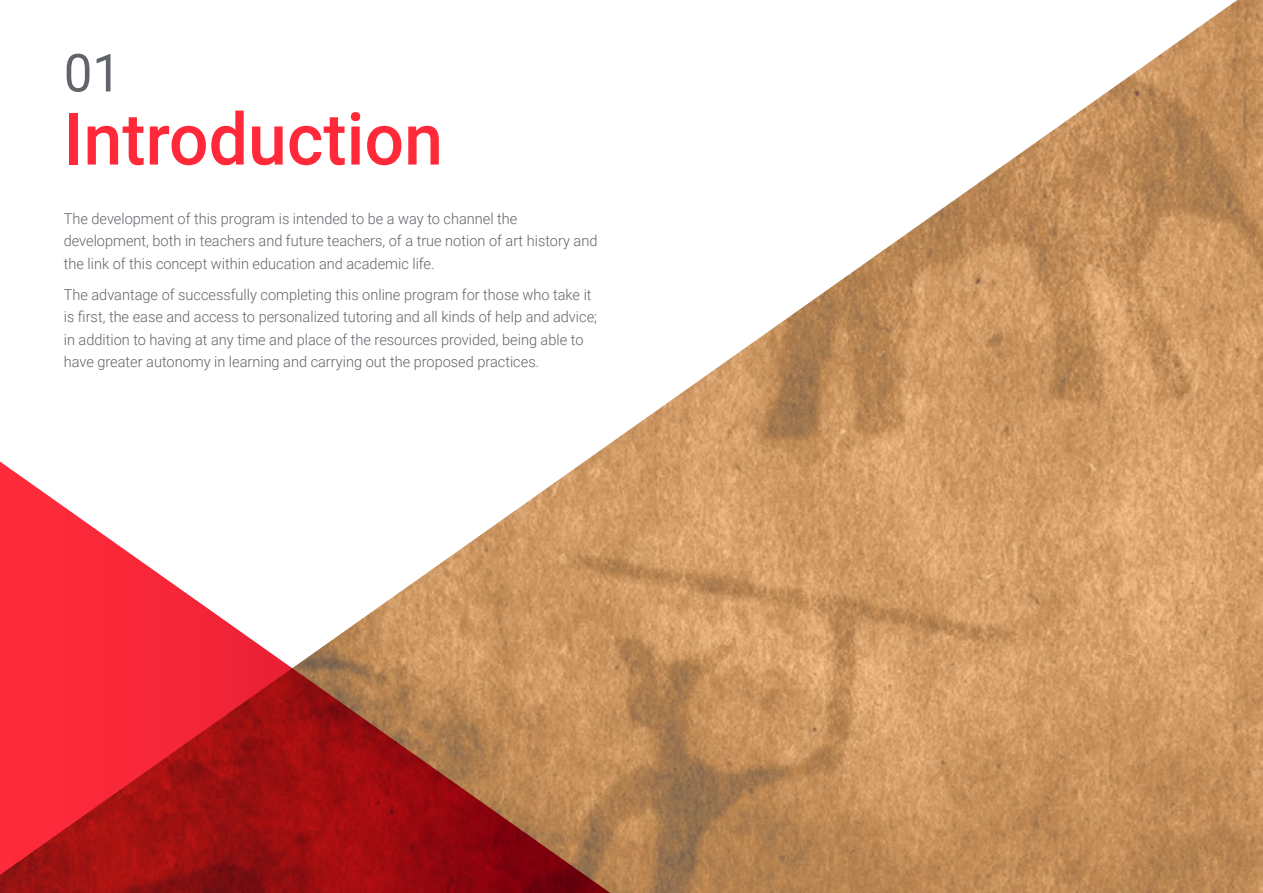
<style>
.page{position:relative;width:1263px;height:893px;background:#fff}
.page>*{position:absolute;margin:0;border:0;box-sizing:border-box;transform-origin:0 0}
.t1{font:500 72px "Roboto";color:#ff293a}
.t2{font:52.5px "Roboto";color:#61646a}
.t3{font:300 15px/22.5px "Roboto";color:#61646a}
</style>
<div class="page">
<img style="left:606px;top:0;width:657px;height:893px">
<svg style="left:0;top:446px;width:640px;height:447px"></svg>
<h2 class="t2" style="left:64px;top:36px;width:59px">01</h2>
<h1 class="t1" style="left:64px;top:89px;width:381px">Introduction</h1>
<p class="t3" style="left:64px;top:207px;width:535px">The development of this program is intended to be a way to channel the development, both in teachers and future teachers, of a true notion of art history and the link of this concept within education and academic life.</p>
<p class="t3" style="left:64px;top:283px;width:535px">The advantage of successfully completing this online program for those who take it is first, the ease and access to personalized tutoring and all kinds of help and advice; in addition to having at any time and place of the resources provided, being able to have greater autonomy in learning and carrying out the proposed practices.</p>
</div>
